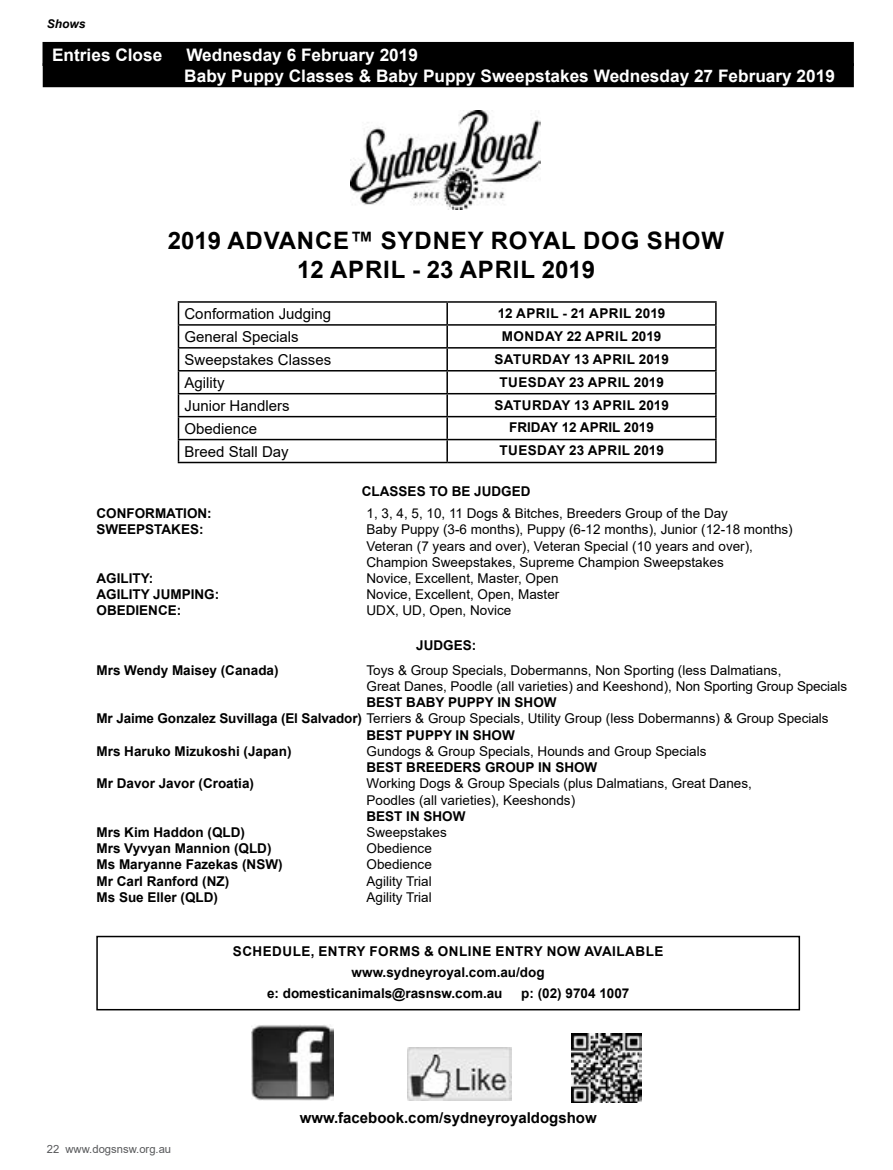
<style>
.page{position:relative;width:893px;height:1170px;background:#fff}
.page>*{position:absolute;margin:0;border:0;box-sizing:border-box;transform-origin:0 0}
.t1{font:700 24px/28.8px "Arial";letter-spacing:.035em;color:#000;text-align:center}
.t2{font:700 17.25px "Arial";color:#fff}
.t3{font:15px "Arial";color:#000}
.t4{font:700 15px "Arial";color:#000}
.t5{font:13.5px/16.2px "Arial";color:#000}
.t6{font:700 13.5px "Arial";color:#000}
.t7{font:700 13.5px "Arial";letter-spacing:.035em;color:#000}
.t8{font:italic 700 12px "Arial";color:#000}
.t9{font:11.25px "Arial";color:#58595b}
.s1{font-weight:700}
</style>
<div class="page">
<div style="left:43px;top:63px;width:811px;height:24px;background:#000"></div>
<img style="left:350px;top:110px;width:190px;height:99px">
<img style="left:251px;top:1025px;width:82px;height:74px">
<img style="left:408px;top:1047px;width:103px;height:52px">
<img style="left:572px;top:1033px;width:70px;height:69px">
<hr style="left:178px;top:301px;width:269px;height:2px;background:#000">
<hr style="left:447px;top:301px;width:270px;height:2px;background:#000">
<hr style="left:446px;top:303px;width:2px;height:21px;background:#000">
<hr style="left:715px;top:303px;width:2px;height:21px;background:#000">
<hr style="left:178px;top:324px;width:269px;height:1px;background:#000">
<hr style="left:447px;top:324px;width:270px;height:1px;background:#000">
<hr style="left:446px;top:325px;width:2px;height:22px;background:#000">
<hr style="left:715px;top:325px;width:2px;height:22px;background:#000">
<hr style="left:178px;top:347px;width:269px;height:1px;background:#000">
<hr style="left:447px;top:347px;width:270px;height:1px;background:#000">
<hr style="left:446px;top:348px;width:2px;height:22px;background:#000">
<hr style="left:715px;top:348px;width:2px;height:22px;background:#000">
<hr style="left:178px;top:370px;width:269px;height:1px;background:#000">
<hr style="left:447px;top:370px;width:270px;height:1px;background:#000">
<hr style="left:446px;top:371px;width:2px;height:22px;background:#000">
<hr style="left:715px;top:371px;width:2px;height:22px;background:#000">
<hr style="left:178px;top:393px;width:269px;height:1px;background:#000">
<hr style="left:447px;top:393px;width:270px;height:1px;background:#000">
<hr style="left:446px;top:394px;width:2px;height:22px;background:#000">
<hr style="left:715px;top:394px;width:2px;height:22px;background:#000">
<hr style="left:178px;top:416px;width:269px;height:1px;background:#000">
<hr style="left:447px;top:416px;width:270px;height:1px;background:#000">
<hr style="left:446px;top:417px;width:2px;height:22px;background:#000">
<hr style="left:715px;top:417px;width:2px;height:22px;background:#000">
<hr style="left:178px;top:439px;width:269px;height:1px;background:#000">
<svg style="left:178px;top:303px;width:1px;height:158px"></svg>
<hr style="left:447px;top:439px;width:270px;height:1px;background:#000">
<hr style="left:446px;top:440px;width:2px;height:21px;background:#000">
<hr style="left:715px;top:440px;width:2px;height:21px;background:#000">
<hr style="left:178px;top:461px;width:269px;height:2px;background:#000">
<hr style="left:447px;top:461px;width:270px;height:2px;background:#000">
<div style="left:96px;top:935px;width:704px;height:75px;border:2px solid #000"></div>
<div style="left:43px;top:42px;width:811px;height:24px;background:#000"></div>
<p class="t8" style="left:47px;top:16px;width:40px">Shows</p>
<p class="t2" style="left:52px;top:43px;width:112px">Entries Close</p>
<p class="t2" style="left:186px;top:43px;width:233px">Wednesday 6 February 2019</p>
<p class="t2" style="left:184px;top:64px;width:652px">Baby Puppy Classes &amp; Baby Puppy Sweepstakes Wednesday 27 February 2019</p>
<h1 class="t1" style="left:168px;top:227px;width:558px">2019 ADVANCE™ SYDNEY ROYAL DOG SHOW<br>12 APRIL - 23 APRIL 2019</h1>
<p class="t3" style="left:184px;top:303px;width:148px">Conformation Judging</p>
<p class="t7" style="left:498px;top:303px;width:169px">12 APRIL - 21 APRIL 2019</p>
<p class="t3" style="left:184px;top:326px;width:116px">General Specials</p>
<p class="t7" style="left:502px;top:326px;width:161px">MONDAY 22 APRIL 2019</p>
<p class="t3" style="left:184px;top:349px;width:148px">Sweepstakes Classes</p>
<p class="t7" style="left:494px;top:349px;width:176px">SATURDAY 13 APRIL 2019</p>
<p class="t3" style="left:184px;top:372px;width:42px">Agility</p>
<p class="t7" style="left:499px;top:372px;width:166px">TUESDAY 23 APRIL 2019</p>
<p class="t3" style="left:184px;top:395px;width:107px">Junior Handlers</p>
<p class="t7" style="left:494px;top:395px;width:176px">SATURDAY 13 APRIL 2019</p>
<p class="t3" style="left:184px;top:418px;width:74px">Obedience</p>
<p class="t6" style="left:509px;top:418px;width:146px">FRIDAY 12 APRIL 2019</p>
<p class="t3" style="left:184px;top:441px;width:106px">Breed Stall Day</p>
<p class="t7" style="left:499px;top:441px;width:166px">TUESDAY 23 APRIL 2019</p>
<p class="t6" style="left:362px;top:481px;width:170px">CLASSES TO BE JUDGED</p>
<p class="t6" style="left:97px;top:504px;width:117px">CONFORMATION:</p>
<p class="t5" style="left:367px;top:505px;width:363px">1, 3, 4, 5, 10, 11 Dogs &amp; Bitches, Breeders Group of the Day</p>
<p class="t6" style="left:97px;top:520px;width:109px">SWEEPSTAKES:</p>
<p class="t5" style="left:367px;top:521px;width:428px">Baby Puppy (3-6 months), Puppy (6-12 months), Junior (12-18 months)<br>Veteran (7 years and over), Veteran Special (10 years and over),<br>Champion Sweepstakes, Supreme Champion Sweepstakes</p>
<p class="t6" style="left:97px;top:568px;width:58px">AGILITY:</p>
<p class="t5" style="left:367px;top:570px;width:194px">Novice, Excellent, Master, Open</p>
<p class="t6" style="left:97px;top:585px;width:124px">AGILITY JUMPING:</p>
<p class="t5" style="left:367px;top:586px;width:194px">Novice, Excellent, Open, Master</p>
<p class="t6" style="left:97px;top:601px;width:86px">OBEDIENCE:</p>
<p class="t5" style="left:367px;top:602px;width:146px">UDX, UD, Open, Novice</p>
<p class="t6" style="left:416px;top:635px;width:62px">JUDGES:</p>
<p class="t6" style="left:97px;top:660px;width:184px">Mrs Wendy Maisey (Canada)</p>
<p class="t5" style="left:367px;top:662px;width:482px">Toys &amp; Group Specials, Dobermanns, Non Sporting (less Dalmatians,<br>Great Danes, Poodle (all varieties) and Keeshond), Non Sporting Group Specials</p>
<p class="t6" style="left:367px;top:693px;width:192px">BEST BABY PUPPY IN SHOW</p>
<p class="t5" style="left:97px;top:710px;width:734px"><span class="s1">Mr Jaime Gonzalez Suvillaga (El Salvador)</span> Terriers &amp; Group Specials, Utility Group (less Dobermanns) &amp; Group Specials</p>
<p class="t6" style="left:367px;top:725px;width:150px">BEST PUPPY IN SHOW</p>
<p class="t6" style="left:97px;top:741px;width:197px">Mrs Haruko Mizukoshi (Japan)</p>
<p class="t5" style="left:367px;top:743px;width:341px">Gundogs &amp; Group Specials, Hounds and Group Specials</p>
<p class="t6" style="left:367px;top:757px;width:232px">BEST BREEDERS GROUP IN SHOW</p>
<p class="t6" style="left:97px;top:774px;width:159px">Mr Davor Javor (Croatia)</p>
<p class="t5" style="left:367px;top:775px;width:387px">Working Dogs &amp; Group Specials (plus Dalmatians, Great Danes,<br>Poodles (all varieties), Keeshonds)</p>
<p class="t6" style="left:367px;top:806px;width:101px">BEST IN SHOW</p>
<p class="t6" style="left:97px;top:822px;width:150px">Mrs Kim Haddon (QLD)</p>
<p class="t5" style="left:367px;top:824px;width:82px">Sweepstakes</p>
<p class="t6" style="left:97px;top:838px;width:177px">Mrs Vyvyan Mannion (QLD)</p>
<p class="t5" style="left:367px;top:840px;width:67px">Obedience</p>
<p class="t6" style="left:97px;top:855px;width:188px">Ms Maryanne Fazekas (NSW)</p>
<p class="t5" style="left:367px;top:856px;width:67px">Obedience</p>
<p class="t6" style="left:97px;top:871px;width:134px">Mr Carl Ranford (NZ)</p>
<p class="t5" style="left:367px;top:872px;width:67px">Agility Trial</p>
<p class="t6" style="left:97px;top:887px;width:123px">Ms Sue Eller (QLD)</p>
<p class="t5" style="left:367px;top:888px;width:67px">Agility Trial</p>
<p class="t7" style="left:233px;top:941px;width:432px">SCHEDULE, ENTRY FORMS &amp; ONLINE ENTRY NOW AVAILABLE</p>
<p class="t6" style="left:352px;top:962px;width:195px">www.sydneyroyal.com.au/dog</p>
<p class="t6" style="left:267px;top:983px;width:237px">e: domesticanimals@rasnsw.com.au</p>
<p class="t6" style="left:521px;top:983px;width:110px">p: (02) 9704 1007</p>
<p class="t9" style="left:47px;top:1140px;width:126px">22 www.dogsnsw.org.au</p>
<p class="t4" style="left:300px;top:1107px;width:299px">www.facebook.com/sydneyroyaldogshow</p>
</div>
